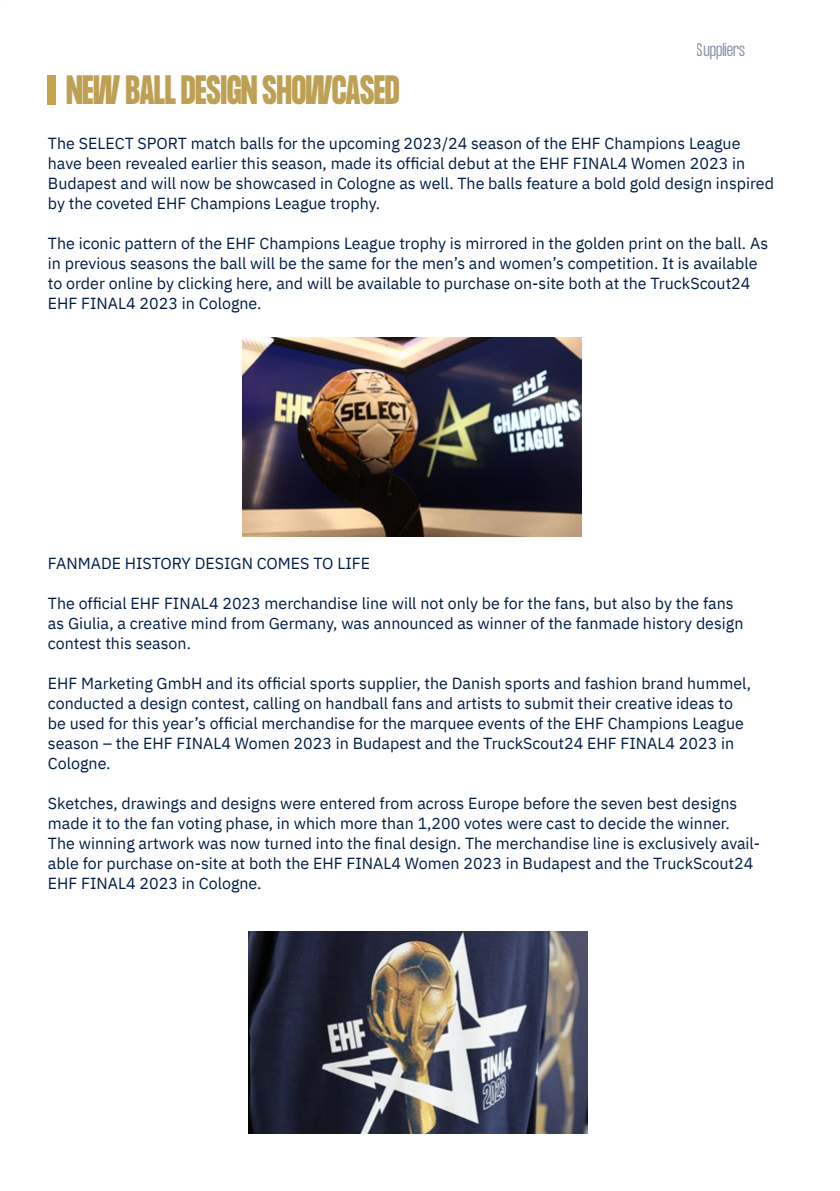
<style>
.page{position:relative;width:840px;height:1191px;background:#fff}
.page>*{position:absolute;margin:0;border:0;box-sizing:border-box;transform-origin:0 0}
.t1{font:700 36px "Formula Condensed";color:#bea055}
.t2{font:16px/20px "IBM Plex Sans";color:#001c46}
.t3{font:300 16px "Formula Condensed";color:#001c46}
</style>
<div class="page">
<div style="left:48px;top:75px;width:8px;height:30px;background:#c6a44e"></div>
<img style="left:248px;top:931px;width:339px;height:202px">
<img style="left:242px;top:337px;width:339px;height:199px">
<p class="t3" style="left:696px;top:40px;width:50px">Suppliers</p>
<h1 class="t1" style="left:66px;top:69px;width:334px">NEW BALL DESIGN SHOWCASED</h1>
<p class="t2" style="left:48px;top:132px;width:727px">The SELECT SPORT match balls for the upcoming 2023/24 season of the EHF Champions League have been revealed earlier this season, made its official debut at the EHF FINAL4 Women 2023 in Budapest and will now be showcased in Cologne as well. The balls feature a bold gold design inspired by the coveted EHF Champions League trophy.</p>
<p class="t2" style="left:48px;top:232px;width:721px">The iconic pattern of the EHF Champions League trophy is mirrored in the golden print on the ball. As in previous seasons the ball will be the same for the men’s and women’s competition. It is available to order online by clicking here, and will be available to purchase on-site both at the TruckScout24<br>EHF FINAL4 2023 in Cologne.</p>
<p class="t2" style="left:48px;top:552px;width:323px">FANMADE HISTORY DESIGN COMES TO LIFE</p>
<p class="t2" style="left:48px;top:592px;width:696px">The official EHF FINAL4 2023 merchandise line will not only be for the fans, but also by the fans as Giulia, a creative mind from Germany, was announced as winner of the fanmade history design contest this season.</p>
<p class="t2" style="left:48px;top:672px;width:704px">EHF Marketing GmbH and its official sports supplier, the Danish sports and fashion brand hummel, conducted a design contest, calling on handball fans and artists to submit their creative ideas to be used for this year’s official merchandise for the marquee events of the EHF Champions League season – the EHF FINAL4 Women 2023 in Budapest and the TruckScout24 EHF FINAL4 2023 in Cologne.</p>
<p class="t2" style="left:48px;top:792px;width:713px">Sketches, drawings and designs were entered from across Europe before the seven best designs made it to the fan voting phase, in which more than 1,200 votes were cast to decide the winner.<br>The winning artwork was now turned into the final design. The merchandise line is exclusively avail&shy;able for purchase on-site at both the EHF FINAL4 Women 2023 in Budapest and the TruckScout24<br>EHF FINAL4 2023 in Cologne.</p>
</div>
